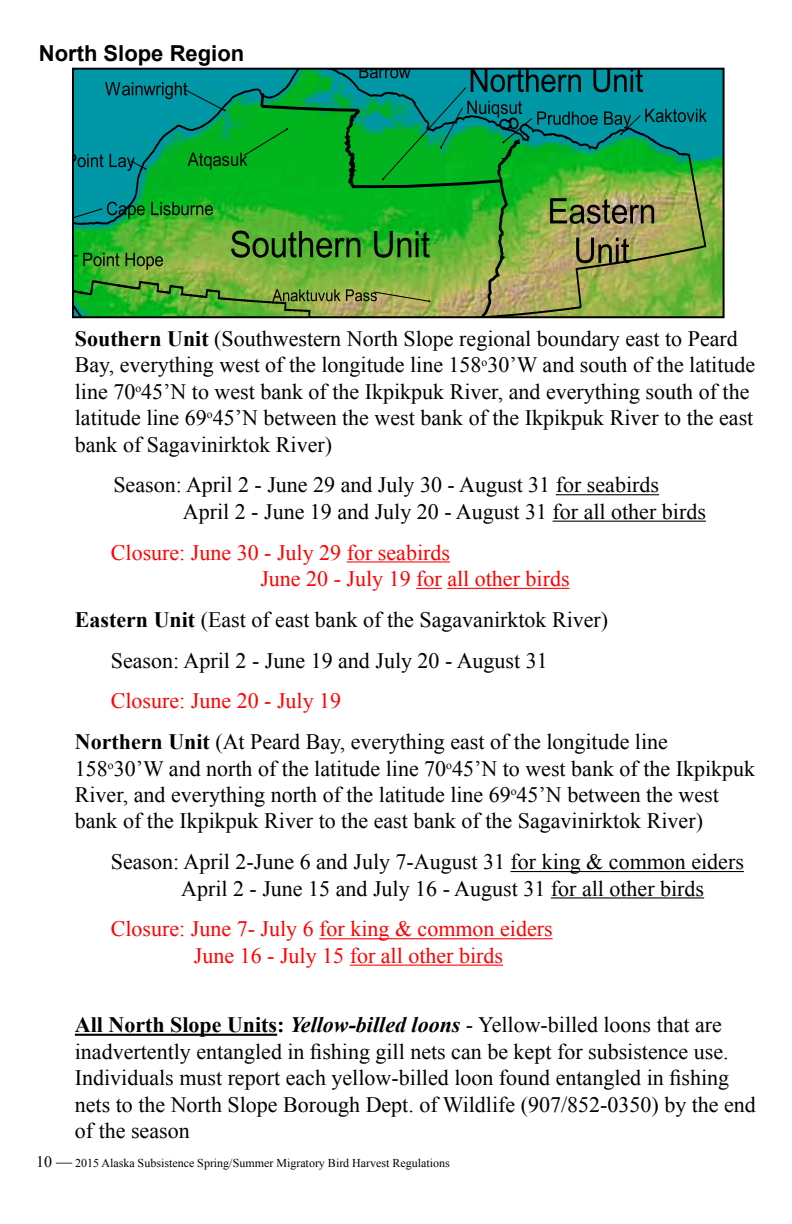
<style>
.page{position:relative;width:792px;height:1224px;background:#fff}
.page>*{position:absolute;margin:0;border:0;box-sizing:border-box;transform-origin:0 0}
.t1{font:22px/26.4px "Times New Roman";color:#000}
.t2{font:22px/26.4px "Times New Roman";color:#f00}
.t3{font:700 22px "Arial";color:#000}
.t4{font:12px "Times New Roman";color:#000}
.s1{font-weight:700}
.s2{color:#f00}
.s3{font-weight:700;font-style:italic}
.s4{font-size:16px}
</style>
<div class="page">
<hr style="left:556px;top:494px;width:103px;height:1px;background:#000">
<hr style="left:553px;top:521px;width:153px;height:1px;background:#000">
<hr style="left:347px;top:561px;width:103px;height:1px;background:#f00">
<svg style="left:416px;top:588px;width:26px;height:1px"></svg>
<hr style="left:447px;top:588px;width:123px;height:1px;background:#f00">
<hr style="left:511px;top:871px;width:233px;height:1px;background:#000">
<hr style="left:551px;top:897px;width:153px;height:1px;background:#000">
<hr style="left:319px;top:938px;width:234px;height:1px;background:#f00">
<hr style="left:350px;top:965px;width:153px;height:1px;background:#f00">
<hr style="left:75px;top:1034px;width:202px;height:2px;background:#000">
<img style="left:708px;top:71px;width:14px;height:244px">
<img style="left:75px;top:71px;width:633px;height:244px">
<svg style="left:75px;top:253px;width:44px;height:13px"></svg>
<svg style="left:126px;top:253px;width:37px;height:17px"></svg>
<svg style="left:105px;top:82px;width:122px;height:31px;background:#008692"></svg>
<svg style="left:188px;top:127px;width:71px;height:43px;background:#01a022"></svg>
<svg style="left:75px;top:154px;width:29px;height:13px"></svg>
<svg style="left:110px;top:154px;width:37px;height:17px"></svg>
<svg style="left:75px;top:202px;width:70px;height:21px"></svg>
<svg style="left:151px;top:202px;width:62px;height:13px"></svg>
<svg style="left:259px;top:90px;width:264px;height:225px;background:#3db032"></svg>
<svg style="left:272px;top:289px;width:158px;height:22px;background:#8e984b"></svg>
<svg style="left:344px;top:71px;width:363px;height:118px;background:#07945f"></svg>
<svg style="left:231px;top:231px;width:129px;height:27px;background:#3d7e23"></svg>
<svg style="left:374px;top:231px;width:56px;height:27px;background:#277c1d"></svg>
<img style="left:550px;top:198px;width:104px;height:26px">
<svg style="left:576px;top:238px;width:53px;height:25px"></svg>
<div style="left:72px;top:68px;width:653px;height:250px;border:2px solid #000"></div>
<p class="t3" style="left:39px;top:39px;width:207px">North Slope Region</p>
<p class="t1" style="left:75px;top:325px;width:682px"><span class="s1">Southern Unit</span> (Southwestern North Slope regional boundary east to Peard Bay, everything west of the longitude line 158<sup>o</sup>30’W and south of the latitude line 70<sup>o</sup>45’N to west bank of the Ikpikpuk River, and everything south of the latitude line 69<sup>o</sup>45’N between the west bank of the Ikpikpuk River to the east bank of Sagavinirktok River)</p>
<p class="t1" style="left:183px;top:471px;width:525px;text-indent:-69px">Season: April 2 - June 29 and July 30 - August 31 for seabirds<br>April 2 - June 19 and July 20 - August 31 for all other birds</p>
<p class="t2" style="left:260px;top:539px;width:311px;text-indent:-149px">Closure: June 30 - July 29 for seabirds<br>June 20 - July 19 for all other birds</p>
<p class="t1" style="left:111px;top:599px;width:499px;line-height:40.8px;text-indent:-36px"><span class="s1">Eastern Unit</span> (East of east bank of the Sagavanirktok River)<br>Season: April 2 - June 19 and July 20 - August 31</p>
<p class="t1" style="left:75px;top:680px;width:595px;line-height:40.8px;text-indent:36px"><span class="s2">Closure: June 20 - July 19<br></span><span class="s1">Northern Unit</span> (At Peard Bay, everything east of the longitude line</p>
<p class="t1" style="left:75px;top:755px;width:682px">158<sup>o</sup>30’W and north of the latitude line 70<sup>o</sup>45’N to west bank of the Ikpikpuk<br>River, and everything north of the latitude line 69<sup>o</sup>45’N between the west bank of the Ikpikpuk River to the east bank of the Sagavinirktok River)</p>
<p class="t1" style="left:181px;top:848px;width:564px;text-indent:-70px">Season: April 2-June 6 and July 7-August 31 for king &amp; common eiders<br>April 2 - June 15 and July 16 - August 31 for all other birds</p>
<p class="t2" style="left:194px;top:915px;width:360px;text-indent:-83px">Closure: June 7- July 6 for king &amp; common eiders<br>June 16 - July 15 for all other birds</p>
<p class="t1" style="left:75px;top:1011px;width:683px"><span class="s1">All North Slope Units:</span> <span class="s3">Yellow-billed loons</span> - Yellow-billed loons that are inadvertently entangled in fishing gill nets can be kept for subsistence use.<br>Individuals must report each yellow-billed loon found entangled in fishing nets to the North Slope Borough Dept. of Wildlife (907/852-0350) by the end of the season</p>
<p class="t4" style="left:36px;top:1155px;width:415px"><span class="s4">10 —</span> 2015 Alaska Subsistence Spring/Summer Migratory Bird Harvest Regulations</p>
</div>
